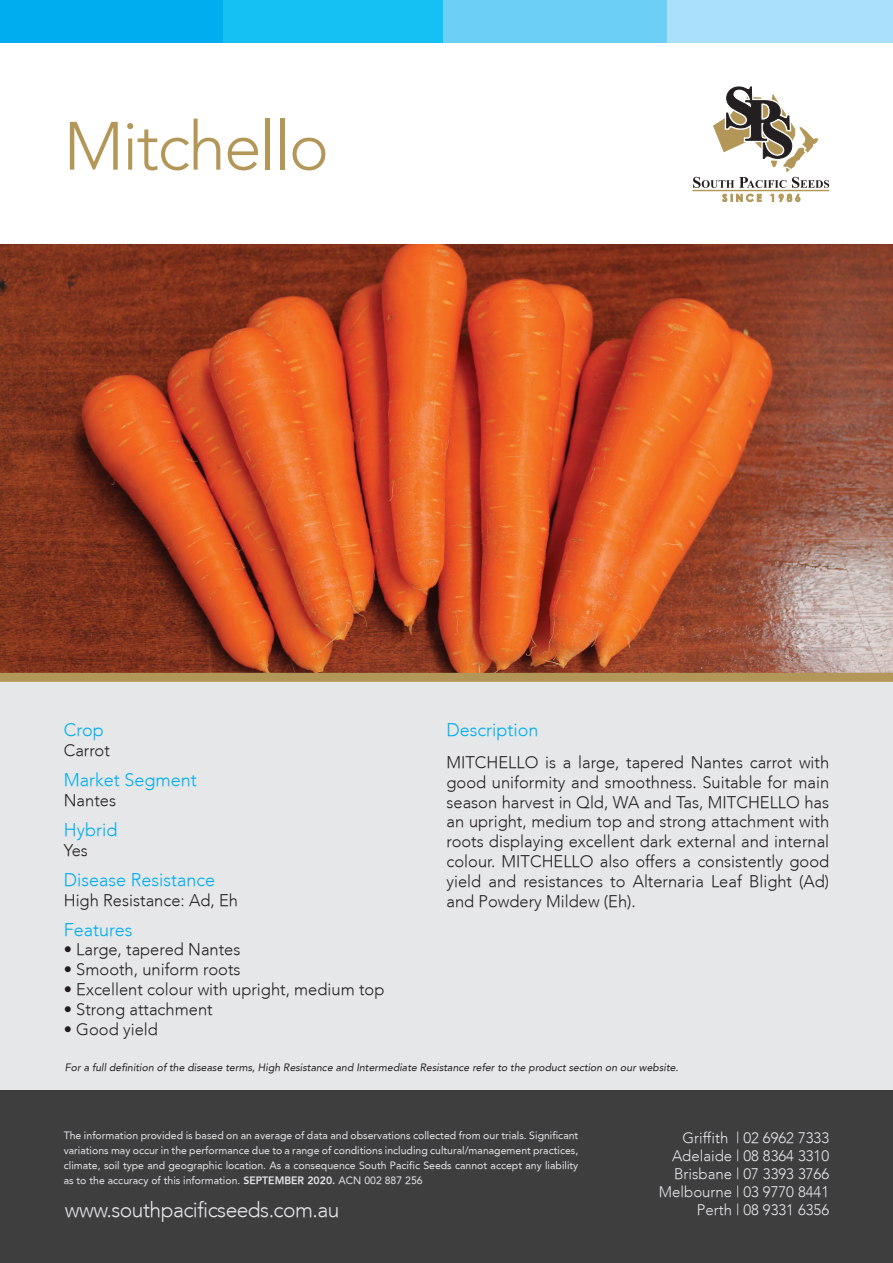
<style>
.page{position:relative;width:893px;height:1263px;background:#fff}
.page>*{position:absolute;margin:0;border:0;box-sizing:border-box;transform-origin:0 0}
.t1{font:300 67.5px "Avenir";letter-spacing:-.025em;color:#b39758}
.t2{font:300 21px "Avenir";letter-spacing:-.025em;color:#e6e7e9}
.t3{font:300 18px "Avenir";color:#00aeef}
.t4{font:300 16.5px/19.8px "Avenir";color:#231f20;text-align:justify}
.t5{font:300 15px/18px "Avenir";color:#e6e7e9;text-align:right}
.t6{font:10.5px/15px "Avenir";color:#e6e7e9;text-align:justify}
.t7{font:italic 10.5px "Avenir";color:#231f20}
.s1{font-weight:800}
</style>
<div class="page">
<img style="left:0;top:244px;width:893px;height:429px">
<div style="left:0;top:677px;width:893px;height:414px;background:#e6e7e9"></div>
<div style="left:0;top:1091px;width:893px;height:172px;background:#3e3e3f"></div>
<div style="left:0;top:0;width:223px;height:43px;background:#00aeef"></div>
<div style="left:223px;top:0;width:224px;height:43px;background:#15c0f2"></div>
<div style="left:444px;top:0;width:224px;height:43px;background:#6bcff6"></div>
<div style="left:668px;top:0;width:225px;height:43px;background:#aae0f9"></div>
<hr style="left:692px;top:190px;width:137px;height:1px;background:#b39758">
<svg style="left:722px;top:194px;width:39px;height:8px"></svg>
<svg style="left:771px;top:194px;width:29px;height:8px"></svg>
<svg style="left:693px;top:86px;width:136px;height:102px"></svg>
<div style="left:0;top:673px;width:893px;height:9px;background:#b39758"></div>
<h1 class="t1" style="left:64px;top:107px;width:267px">Mitchello</h1>
<p class="t3" style="left:64px;top:720px;width:42px">Crop</p>
<p class="t4" style="left:64px;top:741px;width:48px">Carrot</p>
<p class="t3" style="left:64px;top:769px;width:135px">Market Segment</p>
<p class="t4" style="left:64px;top:790px;width:54px">Nantes</p>
<p class="t3" style="left:64px;top:819px;width:55px">Hybrid</p>
<p class="t4" style="left:64px;top:840px;width:26px">Yes</p>
<p class="t3" style="left:64px;top:869px;width:153px">Disease Resistance</p>
<p class="t4" style="left:64px;top:890px;width:176px">High Resistance: Ad, Eh</p>
<p class="t3" style="left:64px;top:919px;width:70px">Features</p>
<p class="t4" style="left:64px;top:940px;width:178px">• Large, tapered Nantes</p>
<p class="t4" style="left:64px;top:960px;width:178px">• Smooth, uniform roots</p>
<p class="t4" style="left:64px;top:979px;width:322px">• Excellent colour with upright, medium top</p>
<p class="t4" style="left:64px;top:999px;width:150px">• Strong attachment</p>
<p class="t4" style="left:64px;top:1019px;width:96px">• Good yield</p>
<p class="t3" style="left:446px;top:720px;width:93px">Description</p>
<p class="t4" style="left:446px;top:752px;width:384px">MITCHELLO is a large, tapered Nantes carrot with good uniformity and smoothness. Suitable for main season harvest in Qld, WA and Tas, MITCHELLO has an upright, medium top and strong attachment with roots displaying excellent dark external and internal colour. MITCHELLO also offers a consistently good yield and resistances to Alternaria Leaf Blight (Ad) and Powdery Mildew (Eh).</p>
<p class="t7" style="left:65px;top:1061px;width:615px">For a full definition of the disease terms, High Resistance and Intermediate Resistance refer to the product section on our website.</p>
<p class="t6" style="left:64px;top:1128px;width:516px">The information provided is based on an average of data and observations collected from our trials. Significant variations may occur in the performance due to a range of conditions including cultural/management practices, climate, soil type and geographic location. As a consequence South Pacific Seeds cannot accept any liability as to the accuracy of this information. <span class="s1">SEPTEMBER 2020.</span> ACN 002 887 256</p>
<p class="t5" style="left:659px;top:1129px;width:172px">Griffith | 02 6962 7333<br>Adelaide | 08 8364 3310<br>Brisbane | 07 3393 3766<br>Melbourne | 03 9770 8441<br>Perth | 08 9331 6356</p>
<p class="t2" style="left:65px;top:1197px;width:276px">www.southpacificseeds.com.au</p>
</div>
